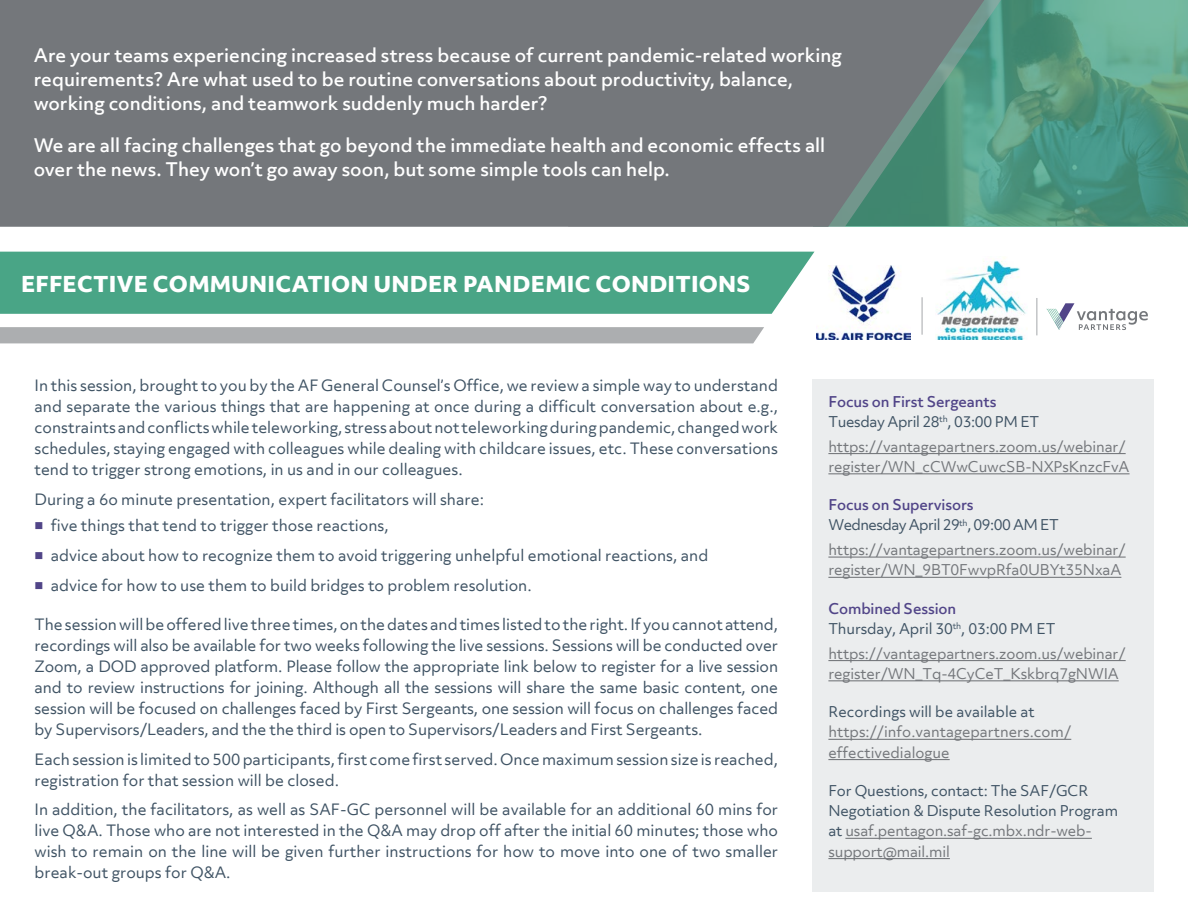
<style>
.page{position:relative;width:1188px;height:918px;background:#fff}
.page>*{position:absolute;margin:0;border:0;box-sizing:border-box;transform-origin:0 0}
.t1{font:800 21px "Objektiv Mk 3";letter-spacing:.01em;color:#fff}
.t2{font:500 18px/24px "Objektiv Mk 3";color:#fff}
.t3{font:15px/21px "Objektiv Mk 3";color:#3f5364;text-align:justify}
.t4{font:14.25px/20.2px "Objektiv Mk 3";letter-spacing:-.01em;color:#74777b}
.t5{font:14.25px/20.2px "Objektiv Mk 3";letter-spacing:-.01em;color:#3f5364}
.t6{font:14.25px/20.2px "Objektiv Mk 3";letter-spacing:-.04em;color:#3f5364}
.s1{font-weight:500;color:#514588}
.s2{color:#74777b}
</style>
<div class="page">
<div style="left:0;top:252px;width:814px;height:62px;background:#49a586"></div>
<div style="left:0;top:327px;width:764px;height:16px;background:#acaeb0"></div>
<svg style="left:1052px;top:0;width:136px;height:227px;background:#569d85"></svg>
<svg style="left:984px;top:0;width:68px;height:227px;background:#529982"></svg>
<svg style="left:0;top:0;width:984px;height:227px;background:#71797b"></svg>
<img style="left:936px;top:257px;width:90px;height:83px">
<img style="left:816px;top:266px;width:94px;height:74px">
<hr style="left:1037px;top:298px;width:1px;height:37px;background:#a5a7aa">
<hr style="left:922px;top:297px;width:1px;height:38px;background:#a5a7aa">
<svg style="left:1046px;top:303px;width:102px;height:27px"></svg>
<div style="left:812px;top:379px;width:342px;height:512px;background:#ebedee"></div>
<hr style="left:828px;top:453px;width:298px;height:1px;background:#74777b">
<hr style="left:828px;top:473px;width:302px;height:1px;background:#74777b">
<hr style="left:828px;top:557px;width:298px;height:1px;background:#74777b">
<hr style="left:828px;top:577px;width:293px;height:1px;background:#74777b">
<hr style="left:828px;top:660px;width:298px;height:1px;background:#74777b">
<hr style="left:828px;top:680px;width:291px;height:1px;background:#74777b">
<hr style="left:828px;top:739px;width:243px;height:1px;background:#74777b">
<hr style="left:828px;top:759px;width:122px;height:1px;background:#74777b">
<hr style="left:845px;top:838px;width:247px;height:1px;background:#74777b">
<hr style="left:828px;top:858px;width:122px;height:1px;background:#74777b">
<p class="t2" style="left:34px;top:43px;width:810px">Are your teams experiencing increased stress because of current pandemic-related working requirements? Are what used to be routine conversations about productivity, balance, working conditions, and teamwork suddenly much harder?</p>
<p class="t2" style="left:34px;top:133px;width:793px">We are all facing challenges that go beyond the immediate health and economic effects all over the news. They won’t go away soon, but some simple tools can help.</p>
<h1 class="t1" style="left:21px;top:269px;width:731px">EFFECTIVE COMMUNICATION UNDER PANDEMIC CONDITIONS</h1>
<p class="t3" style="left:34px;top:375px;width:745px">In this session, brought to you by the AF General Counsel’s Office, we review a simple way to understand and separate the various things that are happening at once during a difficult conversation about e.g., constraints and conflicts while teleworking, stress about not teleworking during pandemic, changed work schedules, staying engaged with colleagues while dealing with childcare issues, etc. These conversations tend to trigger strong emotions, in us and in our colleagues.</p>
<p class="t3" style="left:51px;top:487px;width:435px;line-height:25.5px;text-indent:-16px">During a 6o minute presentation, expert facilitators will share: five things that tend to trigger those reactions,</p>
<p class="t3" style="left:51px;top:540px;width:659px;line-height:30px">advice about how to recognize them to avoid triggering unhelpful emotional reactions, and advice for how to use them to build bridges to problem resolution.</p>
<p class="t3" style="left:34px;top:613px;width:745px">The session will be offered live three times, on the dates and times listed to the right. If you cannot attend, recordings will also be available for two weeks following the live sessions. Sessions will be conducted over Zoom, a DOD approved platform. Please follow the appropriate link below to register for a live session and to review instructions for joining. Although all the sessions will share the same basic content, one session will be focused on challenges faced by First Sergeants, one session will focus on challenges faced by Supervisors/Leaders, and the the third is open to Supervisors/Leaders and First Sergeants.</p>
<p class="t3" style="left:34px;top:748px;width:745px">Each session is limited to 500 participants, first come first served. Once maximum session size is reached, registration for that session will be closed.</p>
<p class="t3" style="left:34px;top:799px;width:745px">In addition, the facilitators, as well as SAF-GC personnel will be available for an additional 60 mins for live Q&amp;A. Those who are not interested in the Q&amp;A may drop off after the initial 60 minutes; those who wish to remain on the line will be given further instructions for how to move into one of two smaller break-out groups for Q&amp;A.</p>
<p class="t5" style="left:828px;top:391px;width:212px"><span class="s1">Focus on First Sergeants<br></span>Tuesday April 28<sup>th</sup>, 03:00 PM ET</p>
<p class="t4" style="left:828px;top:436px;width:303px">https://vantagepartners.zoom.us/webinar/ register/WN_cCWwCuwcSB-NXPsKnzcFvA</p>
<p class="t6" style="left:828px;top:495px;width:232px"><span class="s1">Focus on Supervisors<br></span>Wednesday April 29<sup>th</sup>, 09:00 AM ET</p>
<p class="t4" style="left:828px;top:540px;width:299px">https://vantagepartners.zoom.us/webinar/ register/WN_9BT0FwvpRfa0UBYt35NxaA</p>
<p class="t5" style="left:828px;top:598px;width:229px"><span class="s1">Combined Session<br></span>Thursday, April 30<sup>th</sup>, 03:00 PM ET</p>
<p class="t4" style="left:828px;top:643px;width:299px">https://vantagepartners.zoom.us/webinar/ register/WN_Tq-4CyCeT_Kskbrq7gNWIA</p>
<p class="t5" style="left:828px;top:702px;width:208px">Recordings will be available at</p>
<p class="t4" style="left:828px;top:722px;width:244px">https://info.vantagepartners.com/ effectivedialogue</p>
<p class="t5" style="left:828px;top:780px;width:291px">For Questions, contact: The SAF/GCR Negotiation &amp; Dispute Resolution Program at <span class="s2">usaf.pentagon.saf-gc.mbx.ndr-web&shy;support@mail.mil</span></p>
</div>
